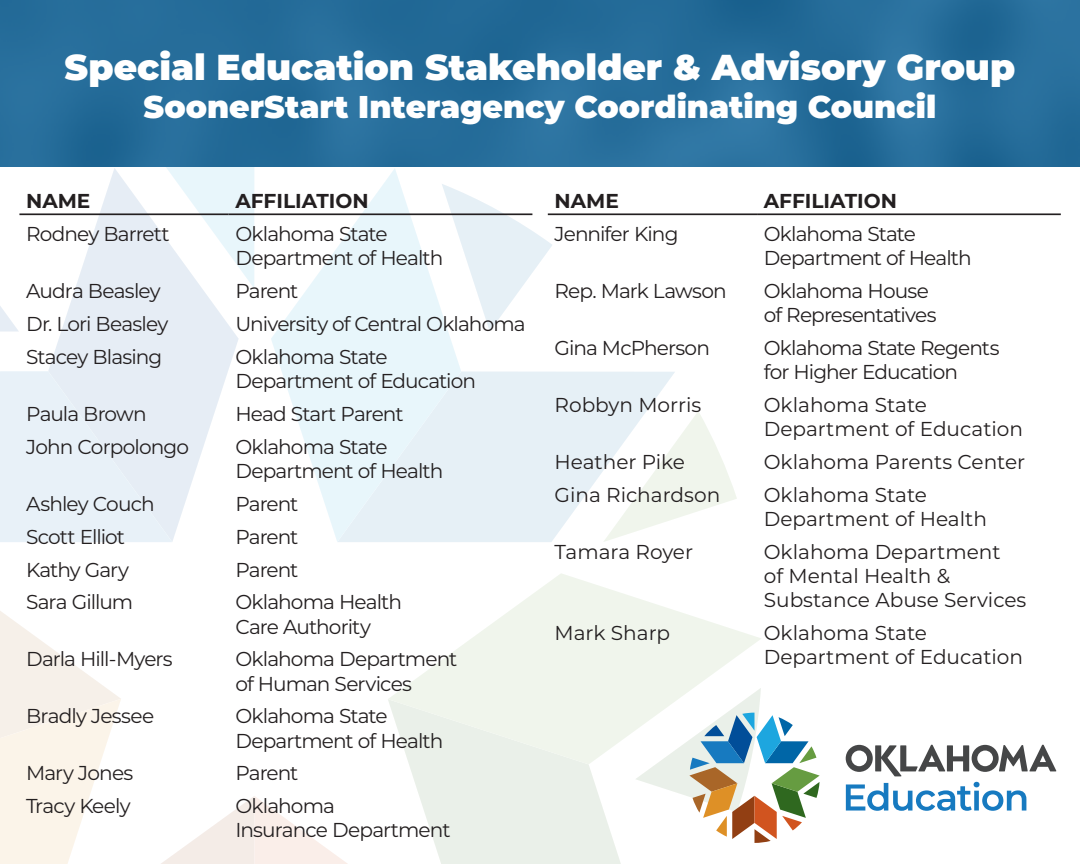
<style>
.page{position:relative;width:1080px;height:864px;background:#fff}
.page>*{position:absolute;margin:0;border:0;box-sizing:border-box;transform-origin:0 0}
.t1{font:900 36px "Montserrat";color:#fff}
.t2{font:900 31.5px "Montserrat";color:#fff}
.Body_Text{font:20.1px/24.2px "Montserrat";letter-spacing:-.04em;color:#231f20}
.Body_Text-2{font:20.1px/24.2px "Montserrat";color:#231f20}
.t3{font:700 20.1px "Montserrat";color:#231f20}
</style>
<div class="page">
<svg style="left:48px;top:168px;width:191px;height:374px;fill:#e6edf5"></svg>
<div style="left:0;top:371px;width:172px;height:171px;background:#e8f1f8"></div>
<svg style="left:159px;top:166px;width:95px;height:123px"></svg>
<svg style="left:675px;top:411px;width:62px;height:108px"></svg>
<svg style="left:0;top:611px;width:348px;height:253px"></svg>
<svg style="left:409px;top:764px;width:212px;height:100px;fill:#eaf0e9"></svg>
<svg style="left:388px;top:573px;width:373px;height:191px;fill:#f0f5ec"></svg>
<svg style="left:461px;top:371px;width:214px;height:171px;fill:#e6f0f6"></svg>
<svg style="left:271px;top:169px;width:190px;height:373px;fill:#e8f6fb"></svg>
<svg style="left:442px;top:184px;width:111px;height:148px"></svg>
<svg style="left:0;top:306px;width:19px;height:26px"></svg>
<hr style="left:19px;top:213px;width:210px;height:2px;background:#231f20">
<hr style="left:229px;top:213px;width:303px;height:2px;background:#231f20">
<hr style="left:548px;top:213px;width:209px;height:2px;background:#231f20">
<hr style="left:757px;top:213px;width:304px;height:2px;background:#231f20">
<div style="left:0;top:0;width:1080px;height:166px;background:#266d9a"></div>
<svg style="left:635px;top:688px;width:185px;height:155px"></svg>
<svg style="left:846px;top:745px;width:210px;height:31px"></svg>
<svg style="left:846px;top:782px;width:180px;height:29px"></svg>
<h1 class="t1" style="left:65px;top:41px;width:952px">Special Education Stakeholder &amp; Advisory Group</h1>
<h1 class="t2" style="left:144px;top:83px;width:794px">SoonerStart Interagency Coordinating Council</h1>
<p class="t3" style="left:26px;top:186px;width:66px">NAME</p>
<p class="t3" style="left:235px;top:186px;width:135px">AFFILIATION</p>
<p class="Body_Text" style="left:26px;top:221px;width:145px">Rodney Barrett</p>
<p class="Body_Text" style="left:235px;top:221px;width:209px">Oklahoma State<br>Department of Health</p>
<p class="Body_Text" style="left:26px;top:278px;width:136px">Audra Beasley</p>
<p class="Body_Text" style="left:235px;top:278px;width:65px">Parent</p>
<p class="Body_Text" style="left:26px;top:311px;width:144px">Dr. Lori Beasley</p>
<p class="Body_Text" style="left:235px;top:311px;width:292px">University of Central Oklahoma</p>
<p class="Body_Text" style="left:26px;top:344px;width:138px">Stacey Blasing</p>
<p class="Body_Text" style="left:235px;top:344px;width:242px">Oklahoma State<br>Department of Education</p>
<p class="Body_Text" style="left:26px;top:401px;width:122px">Paula Brown</p>
<p class="Body_Text" style="left:235px;top:401px;width:170px">Head Start Parent</p>
<p class="Body_Text" style="left:26px;top:434px;width:164px">John Corpolongo</p>
<p class="Body_Text" style="left:235px;top:434px;width:209px">Oklahoma State<br>Department of Health</p>
<p class="Body_Text" style="left:26px;top:491px;width:130px">Ashley Couch</p>
<p class="Body_Text" style="left:235px;top:491px;width:65px">Parent</p>
<p class="Body_Text" style="left:26px;top:524px;width:100px">Scott Elliot</p>
<p class="Body_Text" style="left:235px;top:524px;width:65px">Parent</p>
<p class="Body_Text" style="left:26px;top:557px;width:104px">Kathy Gary</p>
<p class="Body_Text" style="left:235px;top:557px;width:65px">Parent</p>
<p class="Body_Text" style="left:26px;top:590px;width:109px">Sara Gillum</p>
<p class="Body_Text" style="left:235px;top:590px;width:168px">Oklahoma Health<br>Care Authority</p>
<p class="Body_Text" style="left:26px;top:647px;width:148px">Darla Hill-Myers</p>
<p class="Body_Text" style="left:235px;top:647px;width:223px">Oklahoma Department of Human Services</p>
<p class="Body_Text" style="left:26px;top:704px;width:130px">Bradly Jessee</p>
<p class="Body_Text" style="left:235px;top:704px;width:209px">Oklahoma State<br>Department of Health</p>
<p class="Body_Text" style="left:26px;top:761px;width:109px">Mary Jones</p>
<p class="Body_Text" style="left:235px;top:761px;width:65px">Parent</p>
<p class="Body_Text" style="left:26px;top:793px;width:106px">Tracy Keely</p>
<p class="Body_Text" style="left:235px;top:793px;width:217px">Oklahoma<br>Insurance Department</p>
<p class="t3" style="left:555px;top:186px;width:66px">NAME</p>
<p class="t3" style="left:764px;top:186px;width:135px">AFFILIATION</p>
<p class="Body_Text" style="left:555px;top:221px;width:125px">Jennifer King</p>
<p class="Body_Text" style="left:764px;top:221px;width:209px">Oklahoma State<br>Department of Health</p>
<p class="Body_Text" style="left:555px;top:278px;width:174px">Rep. Mark Lawson</p>
<p class="Body_Text" style="left:764px;top:278px;width:174px">Oklahoma House of Representatives</p>
<p class="Body_Text" style="left:555px;top:335px;width:157px">Gina McPherson</p>
<p class="Body_Text" style="left:764px;top:335px;width:237px">Oklahoma State Regents for Higher Education</p>
<p class="Body_Text-2" style="left:555px;top:392px;width:148px">Robbyn Morris</p>
<p class="Body_Text-2" style="left:764px;top:392px;width:261px">Oklahoma State<br>Department of Education</p>
<p class="Body_Text-2" style="left:555px;top:449px;width:132px">Heather Pike</p>
<p class="Body_Text-2" style="left:764px;top:449px;width:263px">Oklahoma Parents Center</p>
<p class="Body_Text-2" style="left:555px;top:482px;width:167px">Gina Richardson</p>
<p class="Body_Text-2" style="left:764px;top:482px;width:225px">Oklahoma State<br>Department of Health</p>
<p class="Body_Text-2" style="left:555px;top:539px;width:140px">Tamara Royer</p>
<p class="Body_Text-2" style="left:764px;top:539px;width:264px">Oklahoma Department<br>of Mental Health &amp;<br>Substance Abuse Services</p>
<p class="Body_Text-2" style="left:555px;top:620px;width:117px">Mark Sharp</p>
<p class="Body_Text-2" style="left:764px;top:620px;width:261px">Oklahoma State<br>Department of Education</p>
</div>
